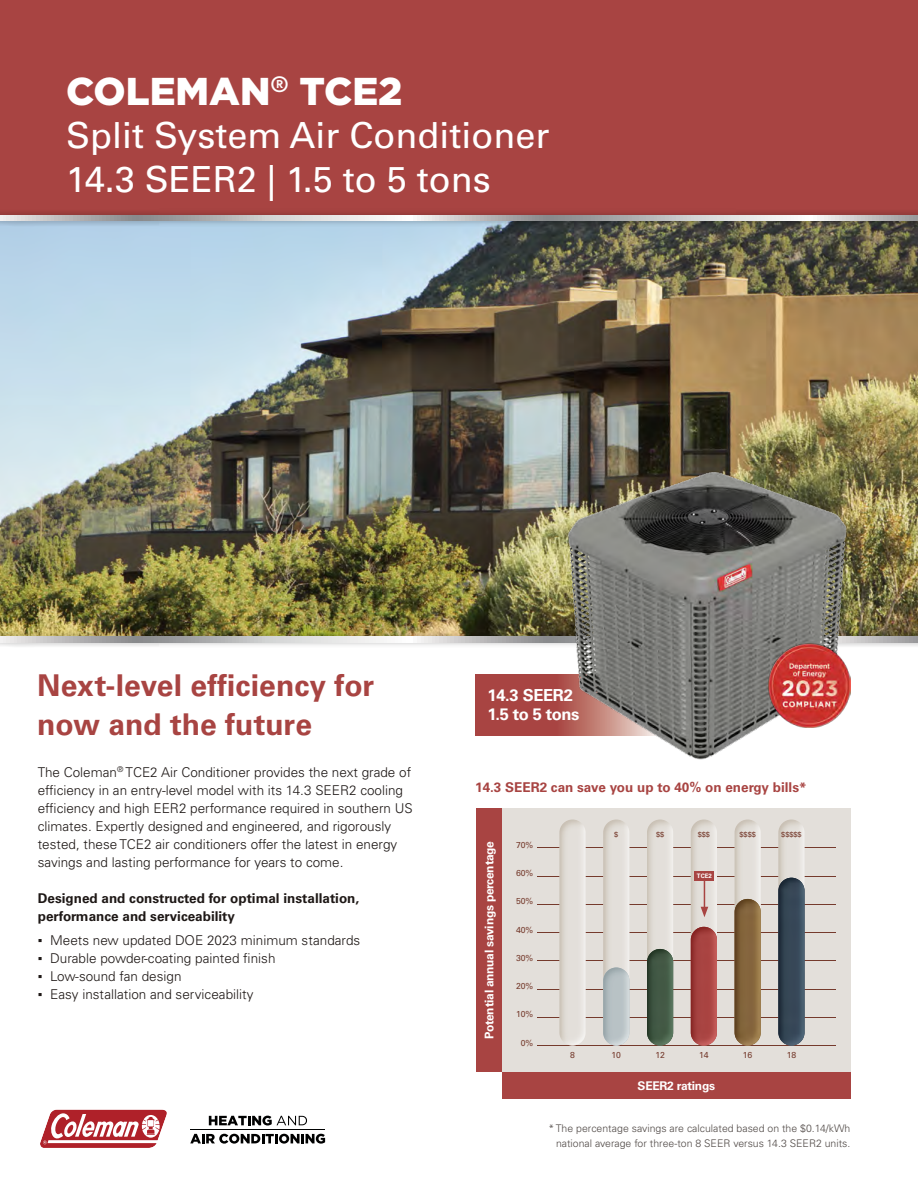
<style>
.page{position:relative;width:918px;height:1188px;background:#fff}
.page>*{position:absolute;margin:0;border:0;box-sizing:border-box;transform-origin:0 0}
.t1{font:900 38.7px "Gotham";color:#fff}
.t2{font:36px/43.2px "Univers LT Pro 55 Roman";color:#fff}
.t3{font:700 30px/39px "Univers LT Pro 65";color:#a84442}
.t4{font:700 16.5px/18.9px "Univers LT Std";letter-spacing:-.02em;color:#fff}
.t5{font:300 13.5px/18px "Univers LT Std";color:#1e1816}
.t6{font:700 13.5px/18px "Univers LT Std";color:#1e1816}
.t7{font:700 13.5px "Univers LT Std";color:#a84442}
.t8{font:700 12px "Univers LT Pro 65";letter-spacing:-.02em;color:#fff}
.t9{font:300 10.5px/15px "Univers LT Std";color:#4f4845;text-align:right}
.t10{font:8.7px "Univers LT Pro 55 Roman";letter-spacing:-.02em;color:#753a2c}
.t11{font:7.35px "Univers LT Pro 55 Roman";color:#753a2c}
.t12{font:700 6.15px "Univers LT Std";color:#fff}
.s1{font-family:"Arial";font-weight:400}
</style>
<div class="page">
<div style="left:476px;top:674px;width:292px;height:61px;background:#a84442"></div>
<img style="left:0;top:228px;width:918px;height:402px">
<div style="left:0;top:630px;width:918px;height:19px;background:#000;opacity:.3"></div>
<svg style="left:0;top:637px;width:918px;height:5px;background:#c0c0c1"></svg>
<img style="left:563px;top:457px;width:291px;height:303px">
<div style="left:502px;top:1072px;width:348px;height:26px;background:#a84442"></div>
<div style="left:0;top:0;width:918px;height:218px;background:#a84442"></div>
<div style="left:0;top:208px;width:918px;height:20px;background:#000;opacity:.3"></div>
<svg style="left:0;top:215px;width:918px;height:6px;background:#c4c4c5"></svg>
<div style="left:476px;top:808px;width:26px;height:264px;background:#a84442"></div>
<img style="left:768px;top:644px;width:82px;height:83px">
<svg style="left:40px;top:1109px;width:127px;height:39px"></svg>
<svg style="left:209px;top:1116px;width:98px;height:10px"></svg>
<hr style="left:191px;top:1129px;width:134px;height:1px;background:#000101">
<svg style="left:190px;top:1134px;width:135px;height:10px"></svg>
<div style="left:502px;top:808px;width:348px;height:264px;background:#e3dfda"></div>
<hr style="left:538px;top:848px;width:298px;height:1px;background:#753a2c">
<hr style="left:538px;top:876px;width:298px;height:1px;background:#753a2c">
<hr style="left:538px;top:904px;width:298px;height:1px;background:#753a2c">
<hr style="left:538px;top:932px;width:298px;height:1px;background:#753a2c">
<hr style="left:538px;top:961px;width:298px;height:1px;background:#753a2c">
<hr style="left:538px;top:989px;width:298px;height:1px;background:#753a2c">
<hr style="left:538px;top:1017px;width:298px;height:1px;background:#753a2c">
<hr style="left:538px;top:1045px;width:298px;height:1px;background:#753a2c">
<svg style="left:559px;top:820px;width:27px;height:226px"></svg>
<img style="left:559px;top:833px;width:1px;height:203px">
<img style="left:603px;top:820px;width:26px;height:157px">
<svg style="left:603px;top:968px;width:26px;height:78px;background:#b7c1c4"></svg>
<img style="left:603px;top:981px;width:1px;height:56px">
<img style="left:647px;top:820px;width:26px;height:138px">
<svg style="left:647px;top:949px;width:26px;height:97px;background:#425945"></svg>
<img style="left:647px;top:962px;width:1px;height:75px">
<img style="left:735px;top:820px;width:26px;height:88px">
<svg style="left:735px;top:899px;width:26px;height:147px;background:#85663d"></svg>
<img style="left:735px;top:912px;width:1px;height:125px">
<img style="left:691px;top:820px;width:26px;height:220px">
<svg style="left:691px;top:927px;width:26px;height:119px;background:#a84341"></svg>
<img style="left:778px;top:820px;width:27px;height:217px">
<svg style="left:778px;top:878px;width:27px;height:168px;background:#374757"></svg>
<svg style="left:701px;top:881px;width:7px;height:36px"></svg>
<div style="left:695px;top:871px;width:19px;height:10px;background:#a84442"></div>
<h1 class="t1" style="left:66px;top:65px;width:338px">COLEMAN<sup>®</sup> TCE2</h1>
<h2 class="t2" style="left:66px;top:112px;width:485px">Split System Air Conditioner<br>14.3 SEER2 | 1.5 to 5 tons</h2>
<h3 class="t3" style="left:37px;top:664px;width:339px">Next-level efficiency for now and the future</h3>
<p class="t5" style="left:38px;top:763px;width:377px">The Coleman<sup>®</sup> TCE2 Air Conditioner provides the next grade of efficiency in an entry-level model with its 14.3 SEER2 cooling efficiency and high EER2 performance required in southern US climates. Expertly designed and engineered, and rigorously tested, these TCE2 air conditioners offer the latest in energy savings and lasting performance for years to come.</p>
<p class="t6" style="left:38px;top:889px;width:323px">Designed and constructed for optimal installation, performance and serviceability</p>
<p class="t5" style="left:38px;top:932px;width:324px"><span class="s1">▪</span> Meets new updated DOE 2023 minimum standards</p>
<p class="t5" style="left:38px;top:950px;width:239px"><span class="s1">▪</span> Durable powder-coating painted finish</p>
<p class="t5" style="left:38px;top:968px;width:145px"><span class="s1">▪</span> Low-sound fan design</p>
<p class="t5" style="left:38px;top:986px;width:217px"><span class="s1">▪</span> Easy installation and serviceability</p>
<p class="t4" style="left:488px;top:686px;width:94px">14.3 SEER2<br>1.5 to 5 tons</p>
<p class="t7" style="left:475px;top:779px;width:333px">14.3 SEER2 can save you up to 40% on energy bills*</p>
<p class="t8" style="left:481px;top:1039px;width:199px;rotate:-90deg">Potential annual savings percentage</p>
<p class="t10" style="left:516px;top:839px;width:18px">70%</p>
<p class="t10" style="left:516px;top:867px;width:18px">60%</p>
<p class="t10" style="left:516px;top:895px;width:18px">50%</p>
<p class="t10" style="left:516px;top:923px;width:18px">40%</p>
<p class="t10" style="left:516px;top:952px;width:18px">30%</p>
<p class="t10" style="left:516px;top:980px;width:18px">20%</p>
<p class="t10" style="left:516px;top:1008px;width:18px">10%</p>
<p class="t10" style="left:521px;top:1036px;width:14px">0%</p>
<p class="t11" style="left:614px;top:829px;width:6px">$</p>
<p class="t11" style="left:656px;top:829px;width:10px">$$</p>
<p class="t11" style="left:698px;top:829px;width:14px">$$$</p>
<p class="t11" style="left:740px;top:829px;width:18px">$$$$</p>
<p class="t11" style="left:781px;top:829px;width:22px">$$$$$</p>
<p class="t12" style="left:697px;top:872px;width:16px">TCE2</p>
<p class="t10" style="left:570px;top:1049px;width:6px">8</p>
<p class="t10" style="left:655px;top:1049px;width:11px">12</p>
<p class="t10" style="left:612px;top:1049px;width:11px">10</p>
<p class="t10" style="left:699px;top:1049px;width:11px">14</p>
<p class="t10" style="left:743px;top:1049px;width:11px">16</p>
<p class="t10" style="left:787px;top:1049px;width:11px">18</p>
<p class="t8" style="left:638px;top:1077px;width:79px">SEER2 ratings</p>
<p class="t9" style="left:548px;top:1121px;width:304px">* The percentage savings are calculated based on the $0.14/kWh national average for three-ton 8 SEER versus 14.3 SEER2 units.</p>
</div>
